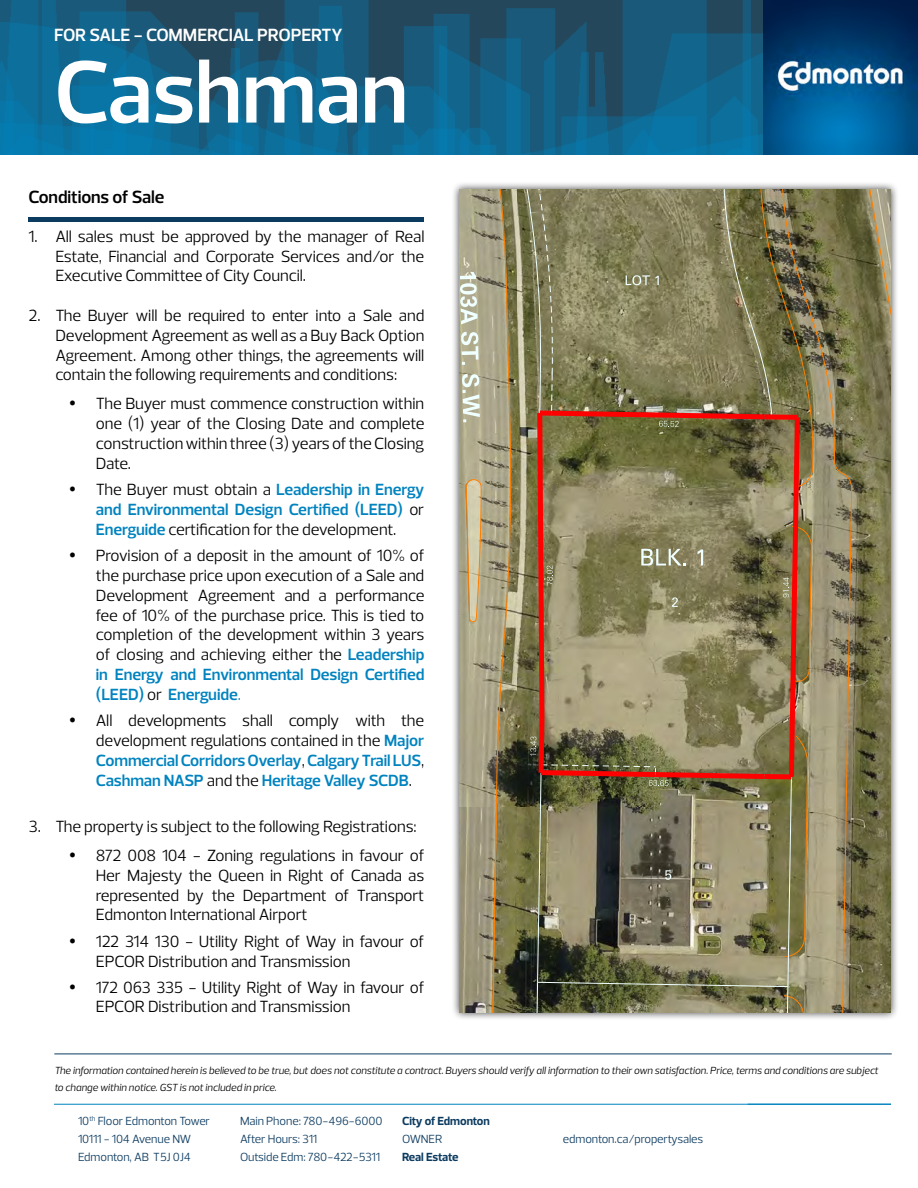
<style>
.page{position:relative;width:918px;height:1188px;background:#fff}
.page>*{position:absolute;margin:0;border:0;box-sizing:border-box;transform-origin:0 0}
.t1{font:600 90px "Prelo";letter-spacing:-.005em;color:#fff}
.t2{font:600 18px "Prelo";letter-spacing:-.015em;color:#fff}
.t3{font:600 18px "Prelo";letter-spacing:-.005em;color:#000}
.t4{font:16.5px/19.8px "Prelo";letter-spacing:-.01em;color:#000;text-align:justify}
.t5{font:600 16.5px/19.8px "Prelo";letter-spacing:-.01em;color:#0083bf;text-align:justify}
.t6{font:12px/18px "Prelo";letter-spacing:-.015em;color:#0c3b60}
.t7{font:700 12px "Prelo";letter-spacing:-.015em;color:#0c3b60}
.t8{font:italic 10.5px/16.5px "Prelo";letter-spacing:-.005em;color:#000}
.s1{font-weight:400;color:#000}
.s2{font-weight:600;color:#0083bf}
.s3{color:#0083bf}
</style>
<div class="page">
<hr style="left:28px;top:218px;width:396px;height:4px;background:#0c3b60">
<img style="left:0;top:0;width:764px;height:154px">
<img style="left:764px;top:0;width:154px;height:154px">
<div style="left:451px;top:181px;width:448px;height:840px;background:#000;opacity:.75"></div>
<svg style="left:459px;top:189px;width:432px;height:823px;background:#8c8665"></svg>
<svg style="left:526px;top:189px;width:326px;height:823px;background:#857a59"></svg>
<hr style="left:54px;top:1104px;width:837px;height:1px;background:#0083bf">
<hr style="left:54px;top:1054px;width:838px;height:1px;background:#0c3b60">
<p class="t2" style="left:54px;top:24px;width:290px">FOR SALE - COMMERCIAL PROPERTY</p>
<p class="t2" style="left:58px;top:24px;width:318px">FOR SALE - COMMERCIAL OPPORTUNITY</p>
<h1 class="t1" style="left:54px;top:42px;width:356px">Cashman</h1>
<p class="t3" style="left:28px;top:186px;width:137px">Conditions of Sale</p>
<p class="t4" style="left:55px;top:226px;width:371px;text-indent:-27px">1. All sales must be approved by the manager of Real Estate, Financial and Corporate Services and/or the Executive Committee of City Council.</p>
<p class="t4" style="left:55px;top:305px;width:371px;text-indent:-27px">2. The Buyer will be required to enter into a Sale and Development Agreement as well as a Buy Back Option Agreement. Among other things, the agreements will contain the following requirements and conditions:</p>
<p class="t4" style="left:96px;top:394px;width:330px">The Buyer must commence construction within one (1) year of the Closing Date and complete construction within three (3) years of the Closing Date.</p>
<p class="t5" style="left:96px;top:480px;width:330px"><span class="s1">The Buyer must obtain a</span> Leadership in Energy and Environmental Design Certified (LEED) <span class="s1">or </span>Energuide <span class="s1">certification for the development.</span></p>
<p class="t4" style="left:96px;top:546px;width:330px">Provision of a deposit in the amount of 10% of the purchase price upon execution of a Sale and Development Agreement and a performance fee of 10% of the purchase price. This is tied to completion of the development within 3 years of closing and achieving either the <span class="s2">Leadership in Energy and Environmental Design Certified (LEED)</span> or <span class="s2">Energuide</span><span class="s3">.</span></p>
<p class="t4" style="left:96px;top:711px;width:330px">All developments shall comply with the development regulations contained in the <span class="s2">Major Commercial Corridors Overlay</span>, <span class="s2">Calgary Trail LUS</span>, <span class="s2">Cashman NASP</span> and the <span class="s2">Heritage Valley SCDB</span>.</p>
<p class="t4" style="left:96px;top:812px;width:330px;line-height:28.8px;text-indent:-67px">3. The property is subject to the following Registrations:<br>872 008 104 - Zoning regulations in favour of</p>
<p class="t4" style="left:96px;top:865px;width:330px">Her Majesty the Queen in Right of Canada as represented by the Department of Transport Edmonton International Airport</p>
<p class="t4" style="left:96px;top:931px;width:330px">122 314 130 - Utility Right of Way in favour of<br>EPCOR Distribution and Transmission</p>
<p class="t4" style="left:96px;top:978px;width:330px">172 063 335 - Utility Right of Way in favour of<br>EPCOR Distribution and Transmission</p>
<p class="t8" style="left:54px;top:1062px;width:826px">The information contained herein is believed to be true, but does not constitute a contract. Buyers should verify all information to their own satisfaction. Price, terms and conditions are subject to change within notice. GST is not included in price.</p>
<p class="t6" style="left:78px;top:1112px;width:134px">10<sup>th</sup> Floor Edmonton Tower<br>10111 - 104 Avenue NW<br>Edmonton, AB T5J 0J4</p>
<p class="t6" style="left:240px;top:1112px;width:144px">Main Phone: 780-496-6000<br>After Hours: 311<br>Outside Edm: 780-422-5311</p>
<p class="t7" style="left:402px;top:1114px;width:89px">City of Edmonton</p>
<p class="t6" style="left:402px;top:1130px;width:42px">OWNER</p>
<p class="t7" style="left:402px;top:1150px;width:58px">Real Estate</p>
<p class="t6" style="left:563px;top:1130px;width:142px">edmonton.ca/propertysales</p>
</div>
